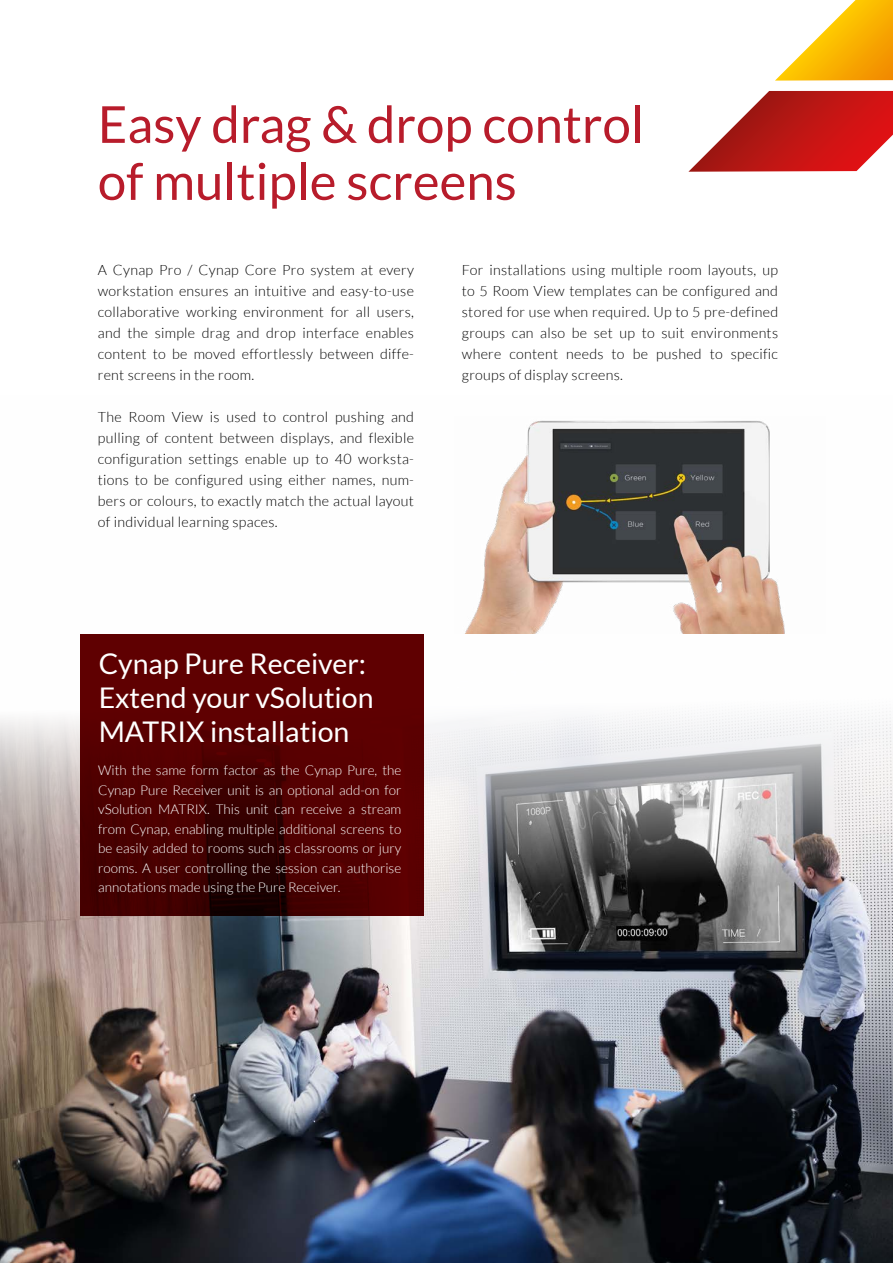
<style>
.page{position:relative;width:893px;height:1263px;background:#fff}
.page>*{position:absolute;margin:0;border:0;box-sizing:border-box;transform-origin:0 0}
.t1{font:51px/57px "Lato";color:#b81c2b}
.t2{font:28.5px/34.2px "Lato";color:#fff}
.t3{font:300 14.25px/21px "Lato";letter-spacing:.02em;color:#000;text-align:justify}
.t4{font:300 13.5px/19.5px "Lato";color:#fff;text-align:justify}
</style>
<div class="page">
<img style="left:0;top:710px;width:893px;height:553px">
<svg style="left:688px;top:91px;width:205px;height:81px"></svg>
<svg style="left:775px;top:0;width:118px;height:81px"></svg>
<img style="left:465px;top:420px;width:320px;height:213px">
<svg style="left:80px;top:634px;width:344px;height:281px;background:#510000"></svg>
<h1 class="t1" style="left:98px;top:96px;width:548px">Easy drag &amp; drop control of multiple screens</h1>
<p class="t3" style="left:98px;top:260px;width:318px">A Cynap Pro / Cynap Core Pro system at every workstation ensures an intuitive and easy-to-use collaborative working environment for all users, and the simple drag and drop interface enables content to be moved effortlessly between diffe&shy;rent screens in the room.</p>
<p class="t3" style="left:98px;top:407px;width:318px">The Room View is used to control pushing and pulling of content between displays, and flexible configuration settings enable up to 40 worksta&shy;tions to be configured using either names, num&shy;bers or colours, to exactly match the actual layout of individual learning spaces.</p>
<p class="t3" style="left:462px;top:260px;width:318px">For installations using multiple room layouts, up to 5 Room View templates can be configured and stored for use when required. Up to 5 pre-defined groups can also be set up to suit environments where content needs to be pushed to specific groups of display screens.</p>
<h2 class="t2" style="left:99px;top:646px;width:276px">Cynap Pure Receiver:<br>Extend your vSolution<br>MATRIX installation</h2>
<p class="t4" style="left:98px;top:761px;width:305px">With the same form factor as the Cynap Pure, the Cynap Pure Receiver unit is an optional add-on for vSolution MATRIX. This unit can receive a stream from Cynap, enabling multiple additional screens to be easily added to rooms such as classrooms or jury rooms. A user controlling the session can authorise annotations made using the Pure Receiver.</p>
</div>
